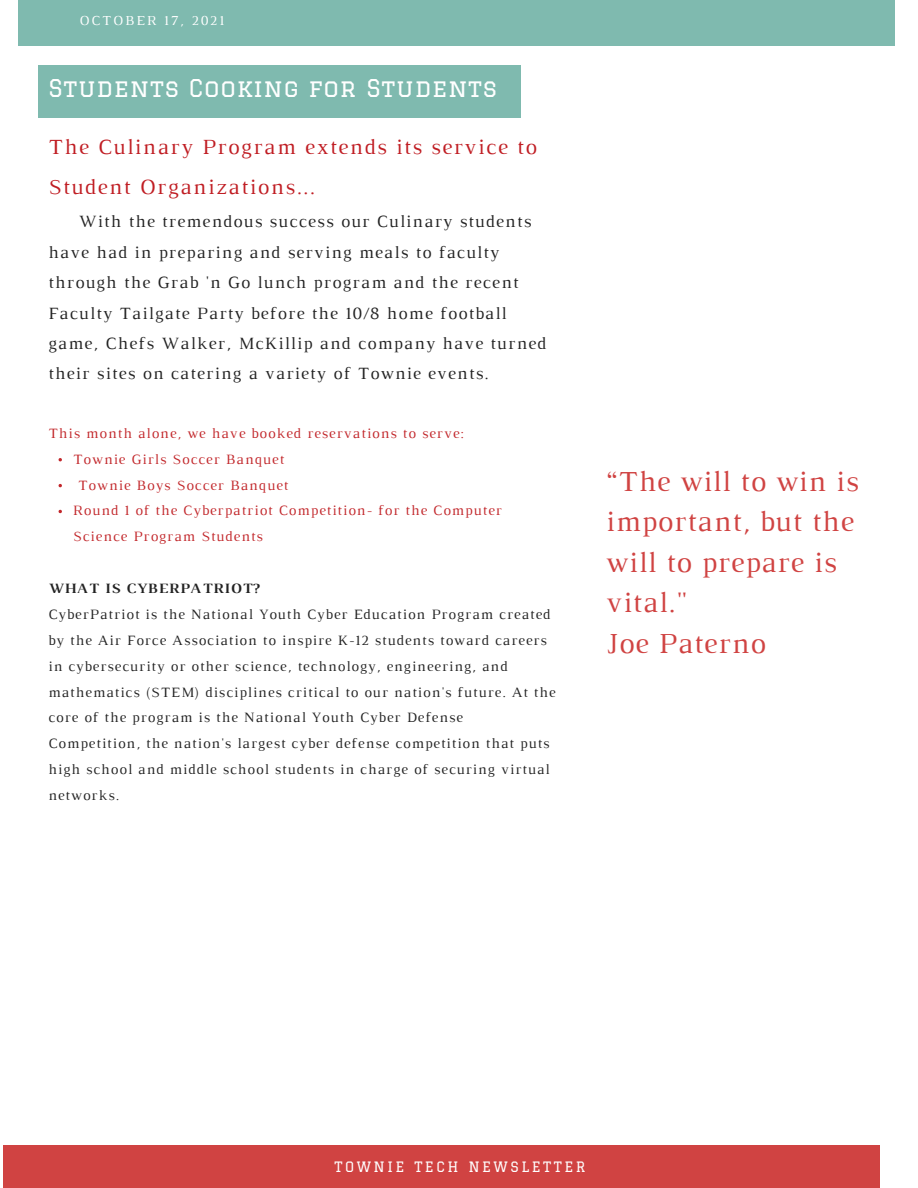
<style>
.page{position:relative;width:918px;height:1188px;background:#fff}
.page>*{position:absolute;margin:0;border:0;box-sizing:border-box;transform-origin:0 0}
.t1{font:29.55px/40.5px "Luthier";letter-spacing:.03em;color:#d04342}
.t2{font:24px "Graduate";letter-spacing:.03em;color:#fff}
.t3{font:22.05px/39.3px "Luthier";letter-spacing:.07em;color:#c01d23}
.t4{font:17.55px/30.3px "Luthier";letter-spacing:.07em;color:#222}
.t5{font:14.55px/25.8px "Luthier";letter-spacing:.07em;color:#222}
.t6{font:14.55px/25.8px "Luthier";letter-spacing:.07em;color:#c2272b}
.t7{font:700 14.55px "Luthier";letter-spacing:.07em;color:#222}
.t8{font:13.95px "Graduate";letter-spacing:.18em;color:#fff}
.t9{font:13.95px "Luthier";letter-spacing:.14em;color:#fff}
</style>
<div class="page">
<div style="left:18px;top:0;width:876px;height:45px;background:#7fbaaf"></div>
<div style="left:38px;top:66px;width:483px;height:51px;background:#7fbaaf"></div>
<div style="left:3px;top:1145px;width:877px;height:43px;background:#d04342"></div>
<p class="t9" style="left:79px;top:15px;width:146px">OCTOBER 17, 2021</p>
<p class="t2" style="left:48px;top:74px;width:450px">Students Cooking for Students</p>
<p class="t3" style="left:48px;top:129px;width:490px">The Culinary Program extends its service to<br>Student Organizations...</p>
<p class="t4" style="left:48px;top:208px;width:499px;text-indent:30px">With the tremendous success our Culinary students have had in preparing and serving meals to faculty through the Grab 'n Go lunch program and the recent Faculty Tailgate Party before the 10/8 home football game, Chefs Walker, McKillip and company have turned their sites on catering a variety of Townie events.</p>
<p class="t6" style="left:48px;top:421px;width:417px">This month alone, we have booked reservations to serve:</p>
<p class="t6" style="left:73px;top:447px;width:213px">Townie Girls Soccer Banquet</p>
<p class="t6" style="left:78px;top:473px;width:212px">Townie Boys Soccer Banquet</p>
<p class="t6" style="left:73px;top:499px;width:430px">Round 1 of the Cyberpatriot Competition- for the Computer<br>Science Program Students</p>
<p class="t7" style="left:48px;top:583px;width:212px">WHAT IS CYBERPATRIOT?</p>
<p class="t5" style="left:48px;top:602px;width:509px">CyberPatriot is the National Youth Cyber Education Program created by the Air Force Association to inspire K-12 students toward careers in cybersecurity or other science, technology, engineering, and mathematics (STEM) disciplines critical to our nation's future. At the core of the program is the National Youth Cyber Defense Competition, the nation's largest cyber defense competition that puts high school and middle school students in charge of securing virtual networks.</p>
<p class="t1" style="left:606px;top:463px;width:254px">“The will to win is important, but the will to prepare is vital."</p>
<p class="t1" style="left:606px;top:625px;width:161px">Joe Paterno</p>
<p class="t8" style="left:335px;top:1159px;width:253px">TOWNIE TECH NEWSLETTER</p>
</div>
